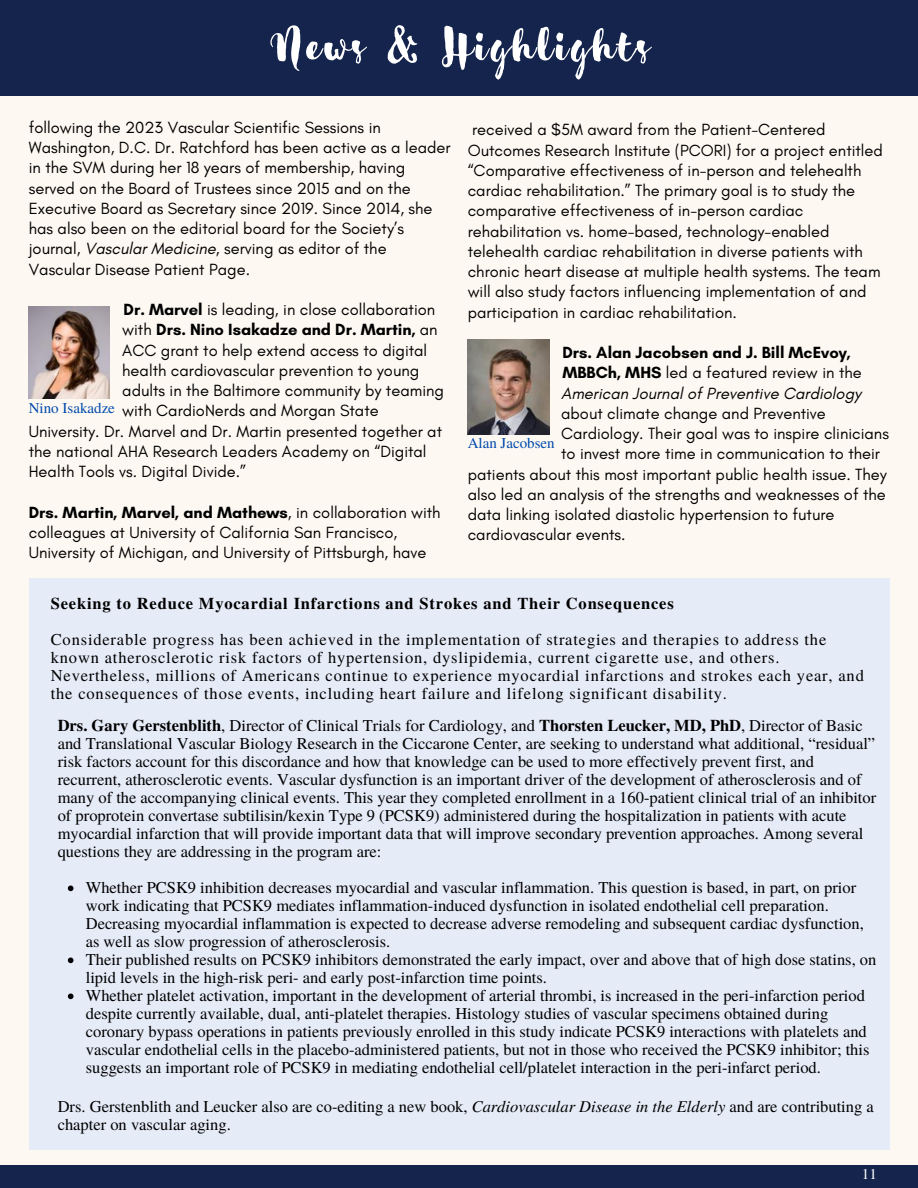
<style>
.page{position:relative;width:918px;height:1188px;background:#fdf8f1}
.page>*{position:absolute;margin:0;border:0;box-sizing:border-box;transform-origin:0 0}
.t1{font:55.5px "Sensa Brush Fill";letter-spacing:.05em;color:#fff}
.t2{font:16.5px/18px "Te X Gyre Termes";color:#000}
.t3{font:16.5px/20.2px "Glacial Indifference";color:#000}
.t4{font:16.5px/18px "Te X Gyre Termes";letter-spacing:.05em;color:#000}
.t5{font:700 16.5px/20.2px "Glacial Indifference";color:#000}
.t6{font:700 16.5px "Te X Gyre Termes";letter-spacing:.05em;color:#000}
.t7{font:15px "Te X Gyre Termes";color:#004aad}
.t8{font:15px "Te X Gyre Termes";color:#fff}
.s1{font-style:italic}
.s2{font-weight:700}
.s3{font-weight:400}
.s4{font-weight:400;font-style:italic}
</style>
<div class="page">
<div style="left:0;top:1165px;width:918px;height:23px;background:#14244d"></div>
<div style="left:0;top:0;width:918px;height:96px;background:#14244d"></div>
<div style="left:29px;top:578px;width:860px;height:571px;background:#e6ebf8"></div>
<img style="left:29px;top:306px;width:81px;height:92px">
<svg style="left:68px;top:886px;width:5px;height:5px"></svg>
<svg style="left:68px;top:958px;width:5px;height:5px"></svg>
<svg style="left:68px;top:994px;width:5px;height:5px"></svg>
<img style="left:468px;top:340px;width:82px;height:94px">
<h1 class="t1" style="left:268px;top:11px;width:383px">News &amp; Highlights</h1>
<p class="t3" style="left:29px;top:117px;width:423px">following the 2023 Vascular Scientific Sessions in Washington, D.C. Dr. Ratchford has been active as a leader in the SVM during her 18 years of membership, having served on the Board of Trustees since 2015 and on the Executive Board as Secretary since 2019. Since 2014, she has also been on the editorial board for the Society’s journal, <span class="s1">Vascular Medicine</span>, serving as editor of the Vascular Disease Patient Page.</p>
<p class="t3" style="left:124px;top:299px;width:313px"><span class="s2">Dr. Marvel</span> is leading, in close collaboration</p>
<p class="t5" style="left:122px;top:319px;width:317px"><span class="s3">with</span> Drs. Nino Isakadze and Dr. Martin, <span class="s3">an</span></p>
<p class="t3" style="left:122px;top:340px;width:306px">ACC grant to help extend access to digital</p>
<p class="t3" style="left:122px;top:360px;width:299px">health cardiovascular prevention to young</p>
<p class="t3" style="left:122px;top:380px;width:323px">adults in the Baltimore community by teaming</p>
<p class="t3" style="left:122px;top:400px;width:258px">with CardioNerds and Morgan State</p>
<p class="t3" style="left:29px;top:421px;width:415px">University. Dr. Marvel and Dr. Martin presented together at</p>
<p class="t3" style="left:29px;top:441px;width:399px">the national AHA Research Leaders Academy on “Digital</p>
<p class="t3" style="left:29px;top:461px;width:219px">Health Tools vs. Digital Divide.”</p>
<p class="t3" style="left:29px;top:502px;width:413px"><span class="s2">Drs. Martin, Marvel, and Mathews</span>, in collaboration with colleagues at University of California San Francisco,<br>University of Michigan, and University of Pittsburgh, have</p>
<p class="t7" style="left:29px;top:397px;width:88px">Nino Isakadze</p>
<p class="t3" style="left:468px;top:119px;width:417px">received a $5M award from the Patient-Centered Outcomes Research Institute (PCORI) for a project entitled “Comparative effectiveness of in-person and telehealth cardiac rehabilitation.” The primary goal is to study the comparative effectiveness of in-person cardiac rehabilitation vs. home-based, technology-enabled telehealth cardiac rehabilitation in diverse patients with chronic heart disease at multiple health systems. The team will also study factors influencing implementation of and participation in cardiac rehabilitation.</p>
<p class="t5" style="left:561px;top:342px;width:302px">Drs. Alan Jacobsen and J. Bill McEvoy,<br>MBBCh, MHS <span class="s3">led a featured review in the<br></span><span class="s4">American Journal of Preventive Cardiology</span></p>
<p class="t3" style="left:561px;top:403px;width:266px">about climate change and Preventive</p>
<p class="t3" style="left:561px;top:423px;width:329px">Cardiology. Their goal was to inspire clinicians</p>
<p class="t3" style="left:561px;top:443px;width:320px">to invest more time in communication to their</p>
<p class="t3" style="left:468px;top:464px;width:421px">patients about this most important public health issue. They</p>
<p class="t3" style="left:468px;top:484px;width:420px">also led an analysis of the strengths and weaknesses of the</p>
<p class="t3" style="left:468px;top:504px;width:368px">data linking isolated diastolic hypertension to future</p>
<p class="t3" style="left:468px;top:524px;width:159px">cardiovascular events.</p>
<p class="t7" style="left:468px;top:432px;width:89px">Alan Jacobsen</p>
<p class="t6" style="left:51px;top:591px;width:625px">Seeking to Reduce Myocardial Infarctions and Strokes and Their Consequences</p>
<p class="t4" style="left:51px;top:630px;width:815px">Considerable progress has been achieved in the implementation of strategies and therapies to address the known atherosclerotic risk factors of hypertension, dyslipidemia, current cigarette use, and others.<br>Nevertheless, millions of Americans continue to experience myocardial infarctions and strokes each year, and the consequences of those events, including heart failure and lifelong significant disability.</p>
<p class="t2" style="left:58px;top:716px;width:820px"><span class="s2">Drs. Gary Gerstenblith</span>, Director of Clinical Trials for Cardiology, and <span class="s2">Thorsten Leucker, MD, PhD</span>, Director of Basic and Translational Vascular Biology Research in the Ciccarone Center, are seeking to understand what additional, “residual” risk factors account for this discordance and how that knowledge can be used to more effectively prevent first, and recurrent, atherosclerotic events. Vascular dysfunction is an important driver of the development of atherosclerosis and of many of the accompanying clinical events. This year they completed enrollment in a 160-patient clinical trial of an inhibitor of proprotein convertase subtilisin/kexin Type 9 (PCSK9) administered during the hospitalization in patients with acute myocardial infarction that will provide important data that will improve secondary prevention approaches. Among several questions they are addressing in the program are:</p>
<p class="t2" style="left:86px;top:878px;width:792px">Whether PCSK9 inhibition decreases myocardial and vascular inflammation. This question is based, in part, on prior work indicating that PCSK9 mediates inflammation-induced dysfunction in isolated endothelial cell preparation.<br>Decreasing myocardial inflammation is expected to decrease adverse remodeling and subsequent cardiac dysfunction, as well as slow progression of atherosclerosis.<br>Their published results on PCSK9 inhibitors demonstrated the early impact, over and above that of high dose statins, on lipid levels in the high-risk peri- and early post-infarction time points.<br>Whether platelet activation, important in the development of arterial thrombi, is increased in the peri-infarction period despite currently available, dual, anti-platelet therapies. Histology studies of vascular specimens obtained during coronary bypass operations in patients previously enrolled in this study indicate PCSK9 interactions with platelets and vascular endothelial cells in the placebo-administered patients, but not in those who received the PCSK9 inhibitor; this suggests an important role of PCSK9 in mediating endothelial cell/platelet interaction in the peri-infarct period.</p>
<p class="t2" style="left:58px;top:1096px;width:818px">Drs. Gerstenblith and Leucker also are co-editing a new book, <span class="s1">Cardiovascular Disease in the Elderly</span> and are contributing a chapter on vascular aging.</p>
<p class="t8" style="left:862px;top:1164px;width:16px">11</p>
</div>
